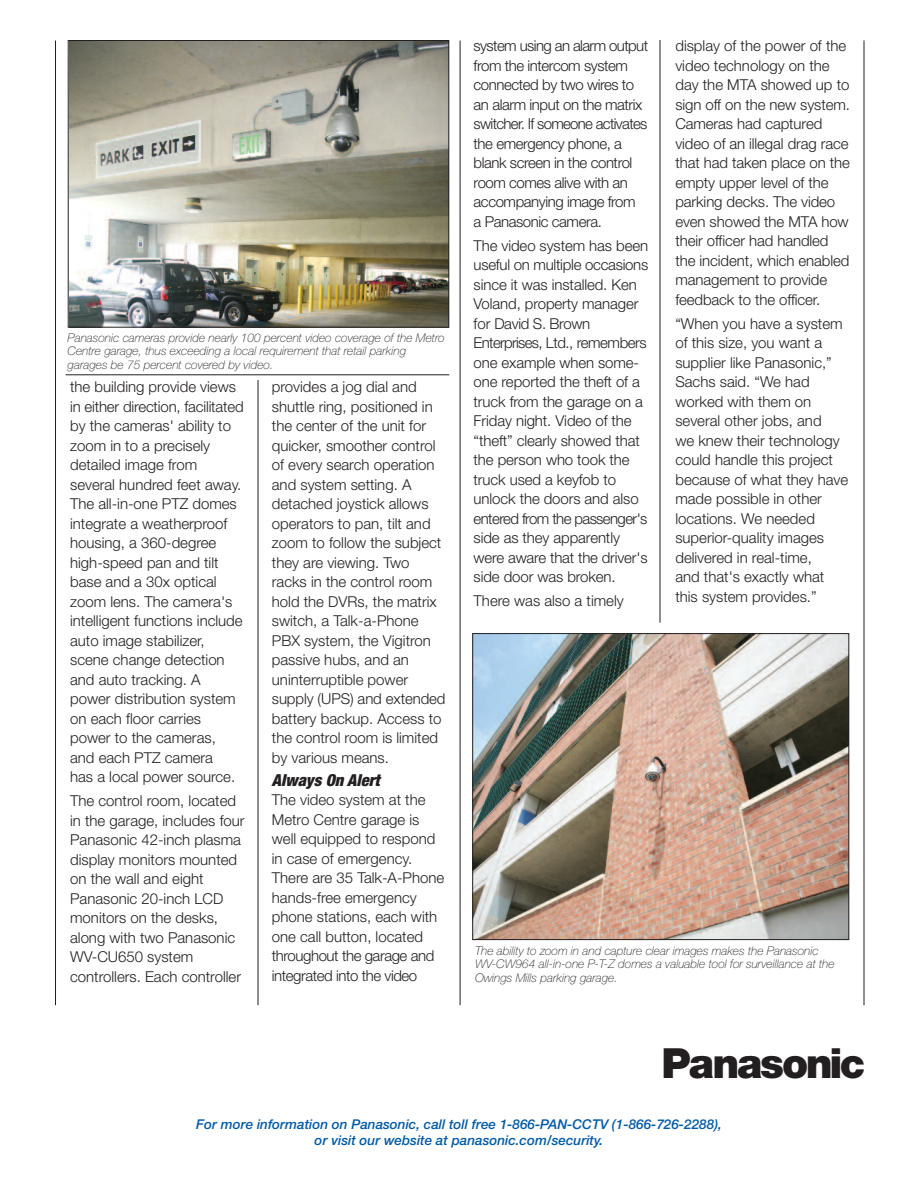
<style>
.page{position:relative;width:918px;height:1188px;background:#fff}
.page>*{position:absolute;margin:0;border:0;box-sizing:border-box;transform-origin:0 0}
.t1{font:900 41.7px "Helvetica Neue";letter-spacing:-.055em;color:#231f20}
.t2{font:italic 900 condensed 16.5px "Helvetica Neue";letter-spacing:.005em;color:#231f20}
.t3{font:300 15px/19.5px "Helvetica Neue";color:#231f20}
.t4{font:300 15px/19.5px "Helvetica Neue";letter-spacing:-.03em;color:#231f20}
.t5{font:italic 500 13.5px/16.5px "Helvetica Neue";color:#015ba9;text-align:center}
.t6{font:italic 100 12px/13.5px "Helvetica Neue";color:#231f20}
.s1{color:#939598}
</style>
<div class="page">
<img style="left:70px;top:42px;width:377px;height:283px">
<div style="left:68px;top:40px;width:381px;height:287px;border:1px solid #231f20"></div>
<hr style="left:55px;top:40px;width:1px;height:965px;background:#231f20">
<hr style="left:258px;top:380px;width:1px;height:625px;background:#231f20">
<hr style="left:460px;top:41px;width:1px;height:964px;background:#231f20">
<hr style="left:660px;top:40px;width:1px;height:583px;background:#231f20">
<hr style="left:864px;top:40px;width:1px;height:965px;background:#231f20">
<hr style="left:66px;top:374px;width:383px;height:1px;background:#231f20">
<img style="left:474px;top:635px;width:373px;height:303px">
<div style="left:472px;top:633px;width:377px;height:307px;border:1px solid #231f20"></div>
<p class="t6" style="left:68px;top:332px;width:379px">Panasonic cameras provide nearly 100 percent video coverage of the Metro<br>Centre garage, thus exceeding a local requirement that retail parking garages be 75 percent covered by video.</p>
<p class="t3" style="left:70px;top:378px;width:175px">the building provide views in either direction, facilitated by the cameras' ability to zoom in to a precisely detailed image from several hundred feet away.<br>The all-in-one PTZ domes integrate a weatherproof housing, a 360-degree high-speed pan and tilt base and a 30x optical zoom lens. The camera's intelligent functions include auto image stabilizer, scene change detection and auto tracking. A power distribution system on each floor carries power to the cameras, and each PTZ camera<br>has a local power source.</p>
<p class="t3" style="left:70px;top:792px;width:176px">The control room, located in the garage, includes four<br>Panasonic 42-inch plasma display monitors mounted on the wall and eight<br>Panasonic 20-inch LCD monitors on the desks, along with two Panasonic<br>WV-CU650 system controllers. Each controller</p>
<p class="t3" style="left:272px;top:378px;width:175px">provides a jog dial and shuttle ring, positioned in the center of the unit for quicker, smoother control of every search operation and system setting. A detached joystick allows operators to pan, tilt and zoom to follow the subject they are viewing. Two racks in the control room hold the DVRs, the matrix switch, a Talk-a-Phone<br>PBX system, the Vigitron passive hubs, and an uninterruptible power supply (UPS) and extended battery backup. Access to the control room is limited by various means.</p>
<p class="t2" style="left:272px;top:774px;width:109px">Always On Alert</p>
<p class="t3" style="left:272px;top:792px;width:174px">The video system at the<br>Metro Centre garage is well equipped to respond in case of emergency.<br>There are 35 Talk-A-Phone hands-free emergency phone stations, each with one call button, located throughout the garage and integrated into the video</p>
<p class="t4" style="left:474px;top:38px;width:176px">system using an alarm output from the intercom system connected by two wires to an alarm input on the matrix switcher. If someone activates the emergency phone, a blank screen in the control room comes alive with an accompanying image from<br>a Panasonic camera.</p>
<p class="t3" style="left:474px;top:237px;width:176px">The video system has been useful on multiple occasions since it was installed. Ken<br>Voland, property manager for David S. Brown<br>Enterprises, Ltd., remembers one example when some&shy;one reported the theft of a truck from the garage on a<br>Friday night. Video of the “theft” clearly showed that the person who took the truck used a keyfob to unlock the doors and also entered from the passenger's side as they apparently were aware that the driver's side door was broken.</p>
<p class="t3" style="left:474px;top:593px;width:152px">There was also a timely</p>
<p class="t3" style="left:675px;top:38px;width:176px">display of the power of the video technology on the day the MTA showed up to sign off on the new system.<br>Cameras had captured video of an illegal drag race that had taken place on the empty upper level of the parking decks. The video even showed the MTA how their officer had handled the incident, which enabled management to provide feedback to the officer.</p>
<p class="t3" style="left:675px;top:315px;width:174px">“When you have a system of this size, you want a supplier like Panasonic,”<br>Sachs said. “We had worked with them on several other jobs, and<br>we knew their technology could handle this project because of what they have made possible in other locations. We needed superior-quality images delivered in real-time,<br>and that's exactly what this system provides.”</p>
<p class="t6" style="left:475px;top:945px;width:361px">The ability to zoom in and capture clear images makes the Panasonic<br>WV-CW964 all-in-one P-T-Z domes a valuable tool for surveillance at the<br>Owings Mills parking garage.</p>
<h1 class="t1" style="left:661px;top:1048px;width:239px">Panasonic <span class="s1">S</span></h1>
<p class="t5" style="left:196px;top:1117px;width:527px">For more information on Panasonic, call toll free 1-866-PAN-CCTV (1-866-726-2288), or visit our website at panasonic.com/security.</p>
</div>
